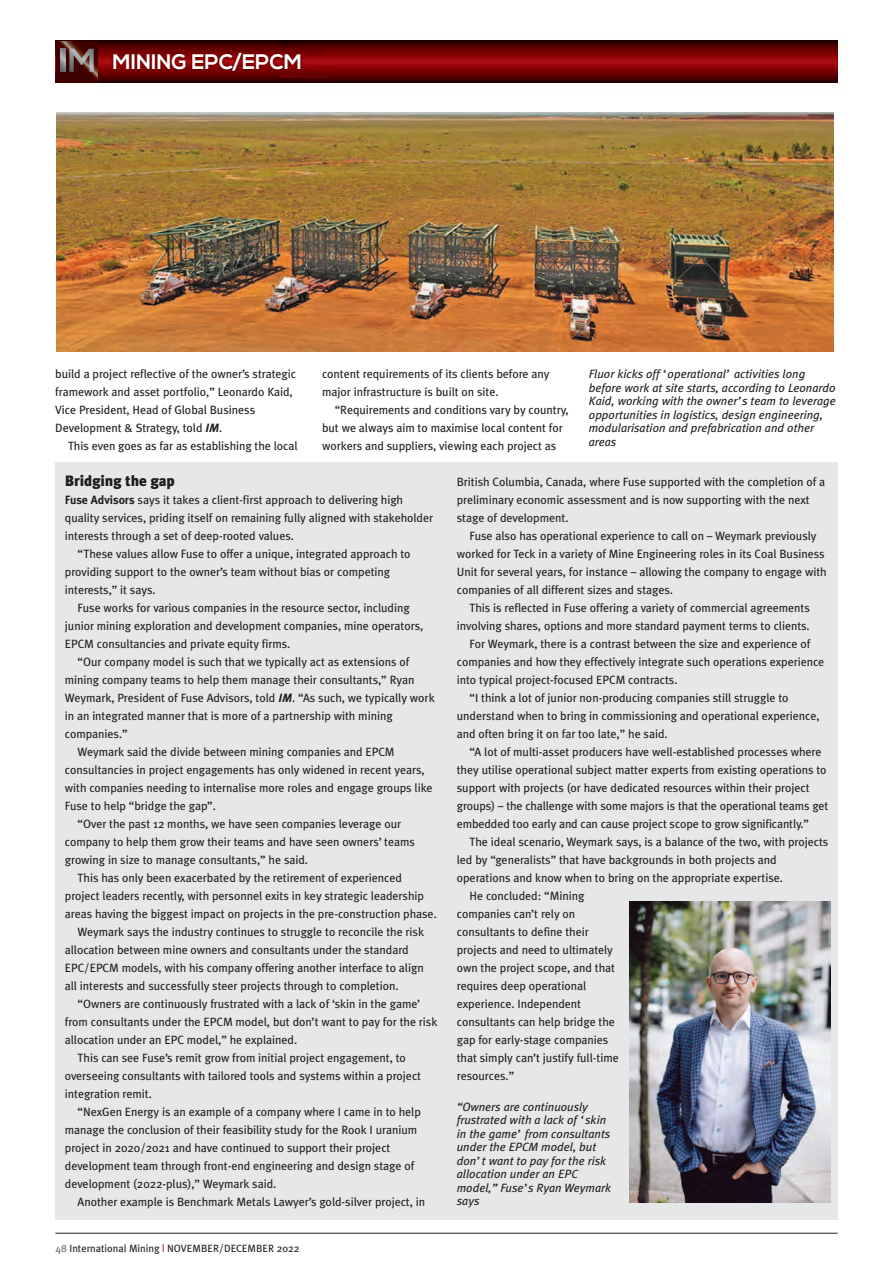
<style>
.page{position:relative;width:893px;height:1263px;background:#fff}
.page>*{position:absolute;margin:0;border:0;box-sizing:border-box;transform-origin:0 0}
.t1{font:700 21px "Nexa";color:#fff}
.t2{font:900 15px "Meta Plus";letter-spacing:-.005em;color:#231f20}
.t3{font:12px/18px "Meta Plus";letter-spacing:-.005em;color:#231f20}
.t4{font:italic 12px/13.5px "Meta Plus";color:#231f20}
.t5{font:10.5px "Meta Plus";color:#231f20}
.s1{font-family:"Meta Plus Bold Caps";font-style:italic}
.s2{font-weight:700}
.s3{color:#6c6d70}
.s4{color:#b00d15}
</style>
<div class="page">
<img style="left:93px;top:40px;width:745px;height:1px">
<img style="left:93px;top:41px;width:745px;height:42px">
<svg style="left:56px;top:41px;width:42px;height:41px"></svg>
<svg style="left:61px;top:49px;width:4px;height:23px"></svg>
<svg style="left:69px;top:49px;width:25px;height:23px"></svg>
<hr style="left:55px;top:1233px;width:783px;height:1px;background:#231f20">
<img style="left:56px;top:113px;width:778px;height:238px">
<div style="left:55px;top:462px;width:783px;height:758px;background:#e6e7e9"></div>
<img style="left:630px;top:901px;width:201px;height:302px">
<p class="t1" style="left:113px;top:49px;width:191px">MINING EPC/EPCM</p>
<p class="t3" style="left:55px;top:366px;width:242px">build a project reflective of the owner’s strategic framework and asset portfolio,” Leonardo Kaid, Vice President, Head of Global Business Development &amp; Strategy, told <span class="s1">IM</span>.</p>
<p class="t3" style="left:68px;top:438px;width:231px">This even goes as far as establishing the local</p>
<p class="t3" style="left:322px;top:366px;width:229px">content requirements of its clients before any major infrastructure is built on site.</p>
<p class="t3" style="left:322px;top:402px;width:248px;text-indent:13px">“Requirements and conditions vary by country, but we always aim to maximise local content for workers and suppliers, viewing each project as</p>
<p class="t4" style="left:589px;top:368px;width:249px">Fluor kicks off ‘operational’ activities long before work at site starts, according to Leonardo Kaid, working with the owner’s team to leverage opportunities in logistics, design engineering, modularisation and prefabrication and other areas</p>
<p class="t2" style="left:65px;top:475px;width:112px">Bridging the gap</p>
<p class="t3" style="left:65px;top:492px;width:370px"><span class="s2">Fuse Advisors</span> says it takes a client-first approach to delivering high quality services, priding itself on remaining fully aligned with stakeholder interests through a set of deep-rooted values.</p>
<p class="t3" style="left:65px;top:546px;width:347px;text-indent:13px">“These values allow Fuse to offer a unique, integrated approach to providing support to the owner’s team without bias or competing interests,” it says.</p>
<p class="t3" style="left:65px;top:600px;width:360px;text-indent:13px">Fuse works for various companies in the resource sector, including junior mining exploration and development companies, mine operators,<br>EPCM consultancies and private equity firms.</p>
<p class="t3" style="left:65px;top:654px;width:371px;text-indent:13px">“Our company model is such that we typically act as extensions of mining company teams to help them manage their consultants,” Ryan Weymark, President of Fuse Advisors, told <span class="s1">IM</span>. “As such, we typically work in an integrated manner that is more of a partnership with mining companies.”</p>
<p class="t3" style="left:65px;top:744px;width:369px;text-indent:13px">Weymark said the divide between mining companies and EPCM consultancies in project engagements has only widened in recent years, with companies needing to internalise more roles and engage groups like Fuse to help “bridge the gap”.</p>
<p class="t3" style="left:65px;top:816px;width:352px;text-indent:13px">“Over the past 12 months, we have seen companies leverage our company to help them grow their teams and have seen owners’ teams growing in size to manage consultants,” he said.</p>
<p class="t3" style="left:65px;top:870px;width:373px;text-indent:13px">This has only been exacerbated by the retirement of experienced project leaders recently, with personnel exits in key strategic leadership areas having the biggest impact on projects in the pre-construction phase.</p>
<p class="t3" style="left:65px;top:924px;width:361px;text-indent:13px">Weymark says the industry continues to struggle to reconcile the risk allocation between mine owners and consultants under the standard EPC/EPCM models, with his company offering another interface to align all interests and successfully steer projects through to completion.</p>
<p class="t3" style="left:65px;top:996px;width:374px;text-indent:13px">“Owners are continuously frustrated with a lack of ‘skin in the game’ from consultants under the EPCM model, but don’t want to pay for the risk allocation under an EPC model,” he explained.</p>
<p class="t3" style="left:65px;top:1050px;width:358px;text-indent:13px">This can see Fuse’s remit grow from initial project engagement, to overseeing consultants with tailored tools and systems within a project integration remit.</p>
<p class="t3" style="left:65px;top:1104px;width:357px;text-indent:13px">“NexGen Energy is an example of a company where I came in to help manage the conclusion of their feasibility study for the Rook I uranium project in 2020/2021 and have continued to support their project development team through front-end engineering and design stage of development (2022-plus),” Weymark said.</p>
<p class="t3" style="left:78px;top:1194px;width:349px">Another example is Benchmark Metals Lawyer’s gold-silver project, in</p>
<p class="t5" style="left:55px;top:1244px;width:246px"><span class="s3">48</span> International Mining <span class="s4">|</span> NOVEMBER/DECEMBER 2022</p>
<p class="t3" style="left:457px;top:474px;width:370px">British Columbia, Canada, where Fuse supported with the completion of a preliminary economic assessment and is now supporting with the next stage of development.</p>
<p class="t3" style="left:457px;top:528px;width:371px;text-indent:13px">Fuse also has operational experience to call on – Weymark previously worked for Teck in a variety of Mine Engineering roles in its Coal Business Unit for several years, for instance – allowing the company to engage with companies of all different sizes and stages.</p>
<p class="t3" style="left:457px;top:600px;width:355px;text-align:right">This is reflected in Fuse offering a variety of commercial agreements involving shares, options and more standard payment terms to clients.</p>
<p class="t3" style="left:457px;top:636px;width:369px;text-indent:13px">For Weymark, there is a contrast between the size and experience of companies and how they effectively integrate such operations experience into typical project-focused EPCM contracts.</p>
<p class="t3" style="left:457px;top:690px;width:364px;text-indent:13px">“I think a lot of junior non-producing companies still struggle to understand when to bring in commissioning and operational experience, and often bring it on far too late,” he said.</p>
<p class="t3" style="left:457px;top:744px;width:373px;text-indent:13px">“A lot of multi-asset producers have well-established processes where they utilise operational subject matter experts from existing operations to support with projects (or have dedicated resources within their project groups) – the challenge with some majors is that the operational teams get embedded too early and can cause project scope to grow significantly.”</p>
<p class="t3" style="left:457px;top:834px;width:373px;text-indent:13px">The ideal scenario, Weymark says, is a balance of the two, with projects led by “generalists” that have backgrounds in both projects and operations and know when to bring on the appropriate expertise.</p>
<p class="t3" style="left:457px;top:888px;width:164px;text-indent:13px">He concluded: “Mining companies can’t rely on consultants to define their projects and need to ultimately own the project scope, and that requires deep operational experience. Independent consultants can help bridge the gap for early-stage companies that simply can’t justify full-time resources.”</p>
<p class="t4" style="left:457px;top:1101px;width:156px">“Owners are continuously frustrated with a lack of ‘skin in the game’ from consultants under the EPCM model, but don’t want to pay for the risk allocation under an EPC model,” Fuse’s Ryan Weymark says</p>
</div>
